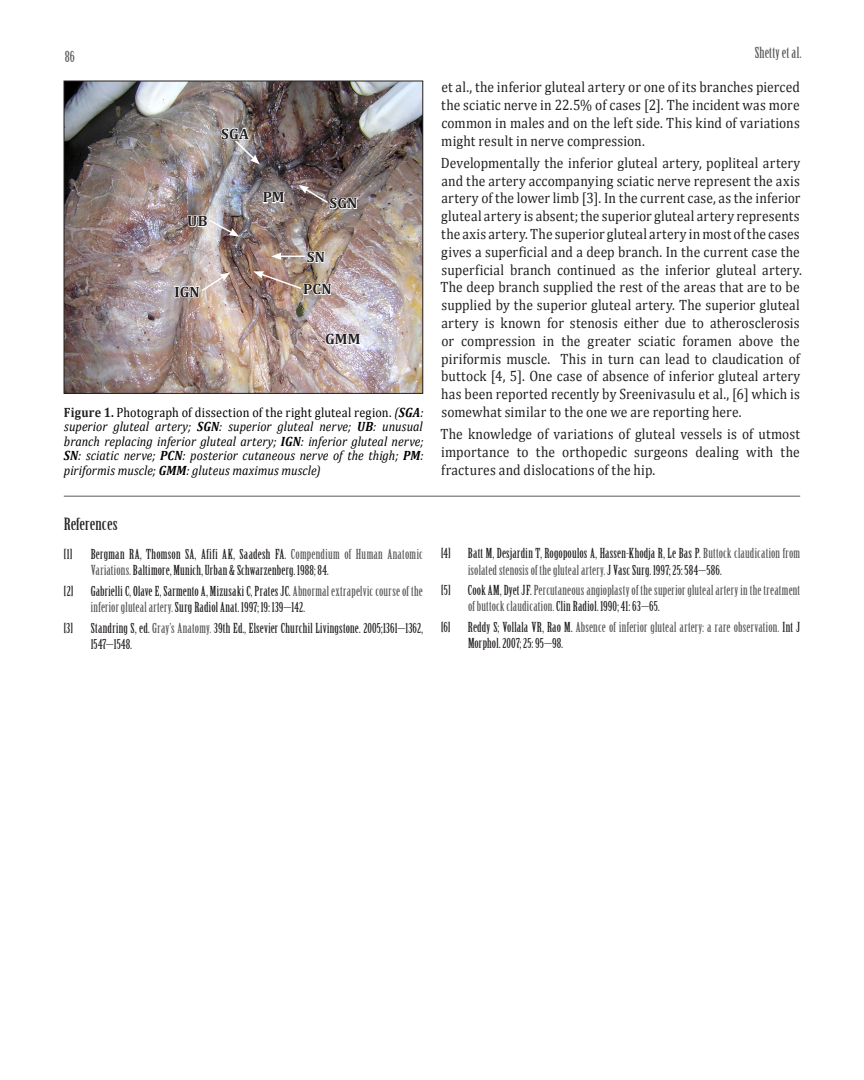
<style>
.page{position:relative;width:864px;height:1080px;background:#fff}
.page>*{position:absolute;margin:0;border:0;box-sizing:border-box;transform-origin:0 0}
.t1{font:16.5px "Birch Std";color:#231f20;scale:1.25 1}
.t2{font:15px/17.9px "Cambria";letter-spacing:.01em;color:#231f20;text-align:justify;scale:.9 1}
.t3{font:700 15px "Cambria";letter-spacing:.015em;color:#231f20}
.t4{font:15px "Birch Std";letter-spacing:.01em;color:#57585a;scale:1.1 1}
.References{font:13.5px/16.4px "Birch Std";letter-spacing:.015em;color:#231f20;scale:1.1 1}
.t5{font:italic 13.5px/14.4px "Cambria";color:#000;text-align:justify;scale:.9 1}
.References-2{font:13.5px/16.2px "Birch Std";letter-spacing:.01em;color:#57585a;scale:1.1 1}
.s1{font-weight:700;font-style:normal;color:#231f20}
.s2{font-style:normal}
.s3{font-weight:700}
.s4{color:#57585a}
.s5{color:#231f20}
</style>
<div class="page">
<img style="left:66px;top:83px;width:355px;height:309px">
<div style="left:64px;top:81px;width:359px;height:313px;border:1px solid #231f20"></div>
<svg style="left:262px;top:191px;width:24px;height:13px"></svg>
<svg style="left:324px;top:333px;width:38px;height:13px"></svg>
<img style="left:253px;top:271px;width:80px;height:25px">
<svg style="left:271px;top:248px;width:55px;height:16px"></svg>
<svg style="left:173px;top:272px;width:57px;height:27px;background:#cdbeb9"></svg>
<svg style="left:186px;top:214px;width:53px;height:23px"></svg>
<svg style="left:220px;top:127px;width:40px;height:38px;background:#a59f9e"></svg>
<svg style="left:298px;top:185px;width:61px;height:25px;background:#978986"></svg>
<hr style="left:64px;top:496px;width:736px;height:1px;background:#57585a">
<p class="t4" style="left:65px;top:49px;width:11px">86</p>
<p class="t4" style="left:755px;top:44px;width:44px">Shetty et al.</p>
<p class="t2" style="left:441px;top:78px;width:400px">et al., the inferior gluteal artery or one of its branches pierced the sciatic nerve in 22.5% of cases [2]. The incident was more common in males and on the left side. This kind of variations might result in nerve compression.</p>
<p class="t2" style="left:440px;top:154px;width:403px;text-align:left">Developmentally the inferior gluteal artery, popliteal artery and the artery accompanying sciatic nerve represent the axis artery of the lower limb [3]. In the current case, as the inferior gluteal artery is absent; the superior gluteal artery represents the axis artery. The superior gluteal artery in most of the cases gives a superficial and a deep branch. In the current case the superficial branch continued as the inferior gluteal artery.<br>The deep branch supplied the rest of the areas that are to be supplied by the superior gluteal artery. The superior gluteal artery is known for stenosis either due to atherosclerosis or compression in the greater sciatic foramen above the piriformis muscle. This in turn can lead to claudication of buttock [4, 5]. One case of absence of inferior gluteal artery has been reported recently by Sreenivasulu et al., [6] which is somewhat similar to the one we are reporting here.</p>
<p class="t2" style="left:440px;top:425px;width:401px">The knowledge of variations of gluteal vessels is of utmost importance to the orthopedic surgeons dealing with the fractures and dislocations of the hip.</p>
<p class="t3" style="left:221px;top:123px;width:29px">SGA</p>
<p class="t3" style="left:263px;top:187px;width:23px">PM</p>
<p class="t3" style="left:330px;top:193px;width:29px">SGN</p>
<p class="t3" style="left:187px;top:211px;width:22px">UB</p>
<p class="t3" style="left:307px;top:246px;width:20px">SN</p>
<p class="t3" style="left:303px;top:279px;width:30px">PCN</p>
<p class="t3" style="left:174px;top:281px;width:27px">IGN</p>
<p class="t3" style="left:325px;top:329px;width:37px">GMM</p>
<p class="t5" style="left:64px;top:404px;width:401px"><span class="s1">Figure 1.</span> <span class="s2">Photograph of dissection of the right gluteal region.</span> (<span class="s3">SGA</span>: superior gluteal artery; <span class="s3">SGN</span>: superior gluteal nerve; <span class="s3">UB</span>: unusual branch replacing inferior gluteal artery; <span class="s3">IGN</span>: inferior gluteal nerve; <span class="s3">SN</span>: sciatic nerve; <span class="s3">PCN</span>: posterior cutaneous nerve of the thigh; <span class="s3">PM</span>: piriformis muscle; <span class="s3">GMM</span>: gluteus maximus muscle)</p>
<p class="t1" style="left:64px;top:515px;width:45px">References</p>
<p class="References" style="left:64px;top:546px;width:9px">[1]</p>
<p class="References" style="left:91px;top:546px;width:303px">Bergman RA, Thomson SA, Afifi AK, Saadesh FA. <span class="s4">Compendium of Human Anatomic<br>Variations.</span> Baltimore, Munich, Urban &amp; Schwarzenberg. 1988; 84.</p>
<p class="References" style="left:64px;top:583px;width:10px">[2]</p>
<p class="References" style="left:91px;top:583px;width:304px">Gabrielli C, Olave E, Sarmento A, Mizusaki C, Prates JC. <span class="s4">Abnormal extrapelvic course of the inferior gluteal artery.</span> Surg Radiol Anat. 1997; 19: 139–142.</p>
<p class="References" style="left:64px;top:620px;width:10px">[3]</p>
<p class="References" style="left:91px;top:620px;width:304px">Standring S, ed. <span class="s4">Gray’s Anatomy.</span> 39th Ed., Elsevier Churchil Livingstone. 2005;1361–1362,<br>1547–1548.</p>
<p class="References" style="left:441px;top:546px;width:10px">[4]</p>
<p class="References" style="left:468px;top:546px;width:304px">Batt M, Desjardin T, Rogopoulos A, Hassen-Khodja R, Le Bas P. <span class="s4">Buttock claudication from isolated stenosis of the gluteal artery.</span> J Vasc Surg. 1997; 25: 584–586.</p>
<p class="References" style="left:441px;top:582px;width:10px">[5]</p>
<p class="References-2" style="left:468px;top:582px;width:303px"><span class="s5">Cook AM, Dyet JF.</span> Percutaneous angioplasty of the superior gluteal artery in the treatment of buttock claudication. <span class="s5">Clin Radiol. 1990; 41: 63–65.</span></p>
<p class="References" style="left:441px;top:619px;width:10px">[6]</p>
<p class="References" style="left:468px;top:619px;width:304px">Reddy S; Vollala VR, Rao M. <span class="s4">Absence of inferior gluteal artery: a rare observation.</span> Int J<br>Morphol. 2007; 25: 95–98.</p>
</div>
